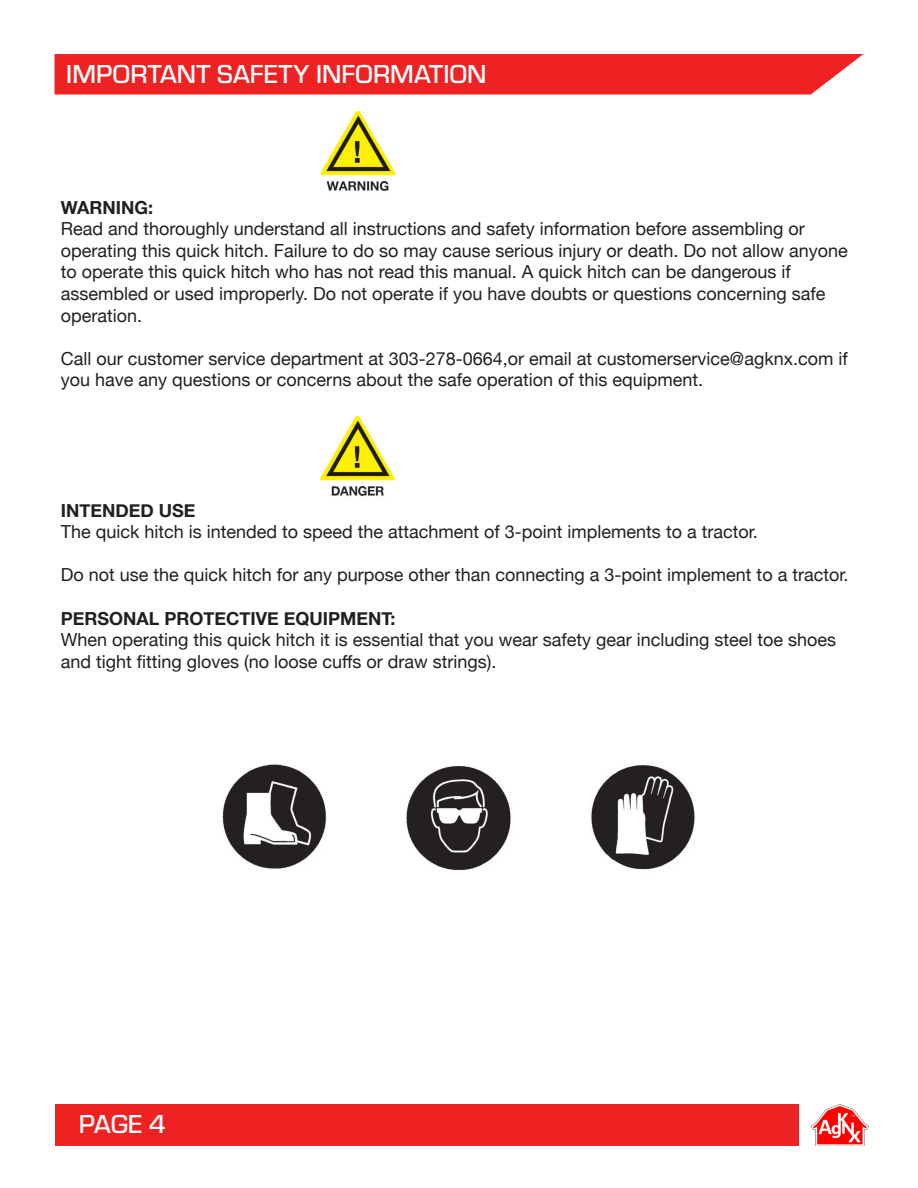
<style>
.page{position:relative;width:918px;height:1188px;background:#fff}
.page>*{position:absolute;margin:0;border:0;box-sizing:border-box;transform-origin:0 0}
.t1{font:500 27px "Eurostile";color:#fff}
.Body{font:18px/21.6px "Helvetica Neue";color:#231f20}
.Body-2{font:700 18px "Helvetica Neue";color:#231f20}
</style>
<div class="page">
<div style="left:55px;top:1105px;width:743px;height:41px;background:#ee2123"></div>
<div style="left:55px;top:54px;width:808px;height:40px;background:#ee2123"></div>
<img style="left:811px;top:1105px;width:57px;height:41px">
<img style="left:322px;top:112px;width:73px;height:79px">
<img style="left:321px;top:416px;width:73px;height:80px">
<img style="left:222px;top:764px;width:105px;height:105px">
<img style="left:406px;top:765px;width:105px;height:106px">
<img style="left:591px;top:765px;width:104px;height:105px">
<h1 class="t1" style="left:66px;top:56px;width:422px">IMPORTANT SAFETY INFORMATION</h1>
<p class="Body-2" style="left:61px;top:193px;width:94px">WARNING:</p>
<p class="Body" style="left:61px;top:219px;width:789px">Read and thoroughly understand all instructions and safety information before assembling or operating this quick hitch. Failure to do so may cause serious injury or death. Do not allow anyone to operate this quick hitch who has not read this manual. A quick hitch can be dangerous if assembled or used improperly. Do not operate if you have doubts or questions concerning safe operation.</p>
<p class="Body" style="left:61px;top:349px;width:788px">Call our customer service department at 303-278-0664,or email at customerservice@agknx.com if you have any questions or concerns about the safe operation of this equipment.</p>
<p class="Body-2" style="left:61px;top:496px;width:136px">INTENDED USE</p>
<p class="Body" style="left:61px;top:522px;width:699px">The quick hitch is intended to speed the attachment of 3-point implements to a tractor.</p>
<p class="Body" style="left:61px;top:565px;width:789px">Do not use the quick hitch for any purpose other than connecting a 3-point implement to a tractor.</p>
<p class="Body-2" style="left:61px;top:604px;width:336px">PERSONAL PROTECTIVE EQUIPMENT:</p>
<p class="Body" style="left:61px;top:630px;width:777px">When operating this quick hitch it is essential that you wear safety gear including steel toe shoes and tight fitting gloves (no loose cuffs or draw strings).</p>
<h1 class="t1" style="left:79px;top:1106px;width:89px">PAGE 4</h1>
</div>
